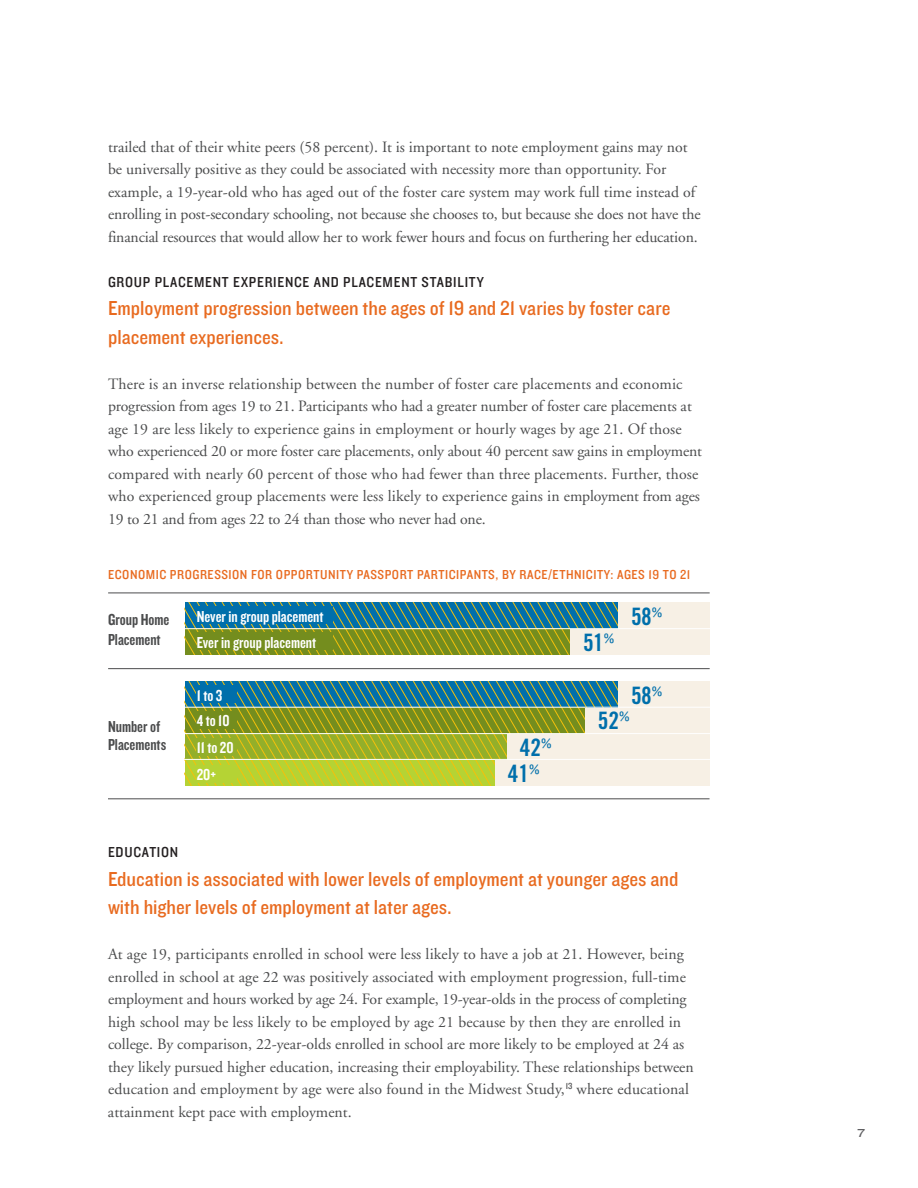
<style>
.page{position:relative;width:918px;height:1188px;background:#fff}
.page>*{position:absolute;margin:0;border:0;box-sizing:border-box;transform-origin:0 0}
.t1{font:24px "Trade Gothic Bold Cond Twenty";letter-spacing:-.01em;color:#006fab}
.t2{font:21px/28.5px "Knockout 30 Junior Welterwt";color:#e86a1f}
.t3{font:16.5px "Knockout HTF49 Liteweight";color:#fff}
.t4{font:16.5px/19.8px "Knockout HTF49 Liteweight";color:#4b4c4d}
.t5{font:15.75px/22.5px "Adobe Garamond";color:#4b4c4d}
.t6{font:15px "Knockout 30 Junior Welterwt";letter-spacing:.05em;color:#231f20}
.t7{font:13.5px "Knockout 30 Junior Welterwt";letter-spacing:.04em;color:#e86a1f}
.t8{font:12px "Knockout 33 Junior Heviwt";color:#5f5f62}
</style>
<div class="page">
<div style="left:185px;top:681px;width:525px;height:105px;background:#f7f0e5"></div>
<div style="left:185px;top:603px;width:525px;height:52px;background:#f7f0e5"></div>
<svg style="left:185px;top:681px;width:433px;height:105px"></svg>
<hr style="left:108px;top:593px;width:602px;height:1px;background:#4b4c4d">
<hr style="left:108px;top:668px;width:602px;height:1px;background:#4b4c4d">
<hr style="left:108px;top:798px;width:602px;height:1px;background:#4b4c4d">
<svg style="left:185px;top:603px;width:433px;height:52px;background:#5d8e65"></svg>
<hr style="left:179px;top:707px;width:532px;height:1px;background:#fff">
<hr style="left:179px;top:733px;width:532px;height:1px;background:#fff">
<hr style="left:179px;top:759px;width:532px;height:1px;background:#fff">
<hr style="left:173px;top:628px;width:541px;height:1px;background:#fff">
<div style="left:197px;top:607px;width:136px;height:17px;background:#006fab"></div>
<div style="left:197px;top:633px;width:136px;height:17px;background:#748d1e"></div>
<div style="left:197px;top:686px;width:40px;height:17px;background:#006fab"></div>
<div style="left:197px;top:711px;width:40px;height:18px;background:#748d1e"></div>
<div style="left:197px;top:738px;width:40px;height:17px;background:#93af2a"></div>
<div style="left:197px;top:765px;width:40px;height:17px;background:#b5d334"></div>
<p class="t5" style="left:108px;top:136px;width:594px">trailed that of their white peers (58 percent). It is important to note employment gains may not be universally positive as they could be associated with necessity more than opportunity. For example, a 19-year-old who has aged out of the foster care system may work full time instead of enrolling in post-secondary schooling, not because she chooses to, but because she does not have the financial resources that would allow her to work fewer hours and focus on furthering her education.</p>
<p class="t6" style="left:108px;top:272px;width:377px">GROUP PLACEMENT EXPERIENCE AND PLACEMENT STABILITY</p>
<p class="t2" style="left:108px;top:293px;width:564px">Employment progression between the ages of 19 and 21 varies by foster care placement experiences.</p>
<p class="t5" style="left:108px;top:373px;width:596px">There is an inverse relationship between the number of foster care placements and economic progression from ages 19 to 21. Participants who had a greater number of foster care placements at age 19 are less likely to experience gains in employment or hourly wages by age 21. Of those who experienced 20 or more foster care placements, only about 40 percent saw gains in employment compared with nearly 60 percent of those who had fewer than three placements. Further, those who experienced group placements were less likely to experience gains in employment from ages 19 to 21 and from ages 22 to 24 than those who never had one.</p>
<p class="t7" style="left:108px;top:565px;width:584px">ECONOMIC PROGRESSION FOR OPPORTUNITY PASSPORT PARTICIPANTS, BY RACE/ETHNICITY: AGES 19 TO 21</p>
<p class="t4" style="left:108px;top:610px;width:63px">Group Home<br>Placement</p>
<p class="t1" style="left:631px;top:602px;width:33px">58<sup>%</sup></p>
<p class="t3" style="left:197px;top:608px;width:128px">Never in group placement</p>
<p class="t3" style="left:197px;top:634px;width:121px">Ever in group placement</p>
<p class="t3" style="left:197px;top:687px;width:27px">1 to 3</p>
<p class="t3" style="left:197px;top:712px;width:34px">4 to 10</p>
<p class="t3" style="left:197px;top:739px;width:38px">11 to 20</p>
<p class="t3" style="left:197px;top:766px;width:21px">20+</p>
<p class="t1" style="left:583px;top:628px;width:33px">51<sup>%</sup></p>
<p class="t1" style="left:631px;top:681px;width:33px">58<sup>%</sup></p>
<p class="t1" style="left:598px;top:706px;width:33px">52<sup>%</sup></p>
<p class="t4" style="left:108px;top:718px;width:60px;line-height:18px">Number of<br>Placements</p>
<p class="t1" style="left:520px;top:733px;width:33px">42<sup>%</sup></p>
<p class="t1" style="left:508px;top:759px;width:33px">41<sup>%</sup></p>
<p class="t6" style="left:108px;top:842px;width:72px">EDUCATION</p>
<p class="t2" style="left:108px;top:864px;width:572px">Education is associated with lower levels of employment at younger ages and with higher levels of employment at later ages.</p>
<p class="t5" style="left:108px;top:943px;width:587px">At age 19, participants enrolled in school were less likely to have a job at 21. However, being enrolled in school at age 22 was positively associated with employment progression, full-time employment and hours worked by age 24. For example, 19-year-olds in the process of completing high school may be less likely to be employed by age 21 because by then they are enrolled in college. By comparison, 22-year-olds enrolled in school are more likely to be employed at 24 as they likely pursued higher education, increasing their employability. These relationships between education and employment by age were also found in the Midwest Study,<sup>13</sup> where educational attainment kept pace with employment.</p>
<p class="t8" style="left:857px;top:1125px;width:9px">7</p>
</div>
